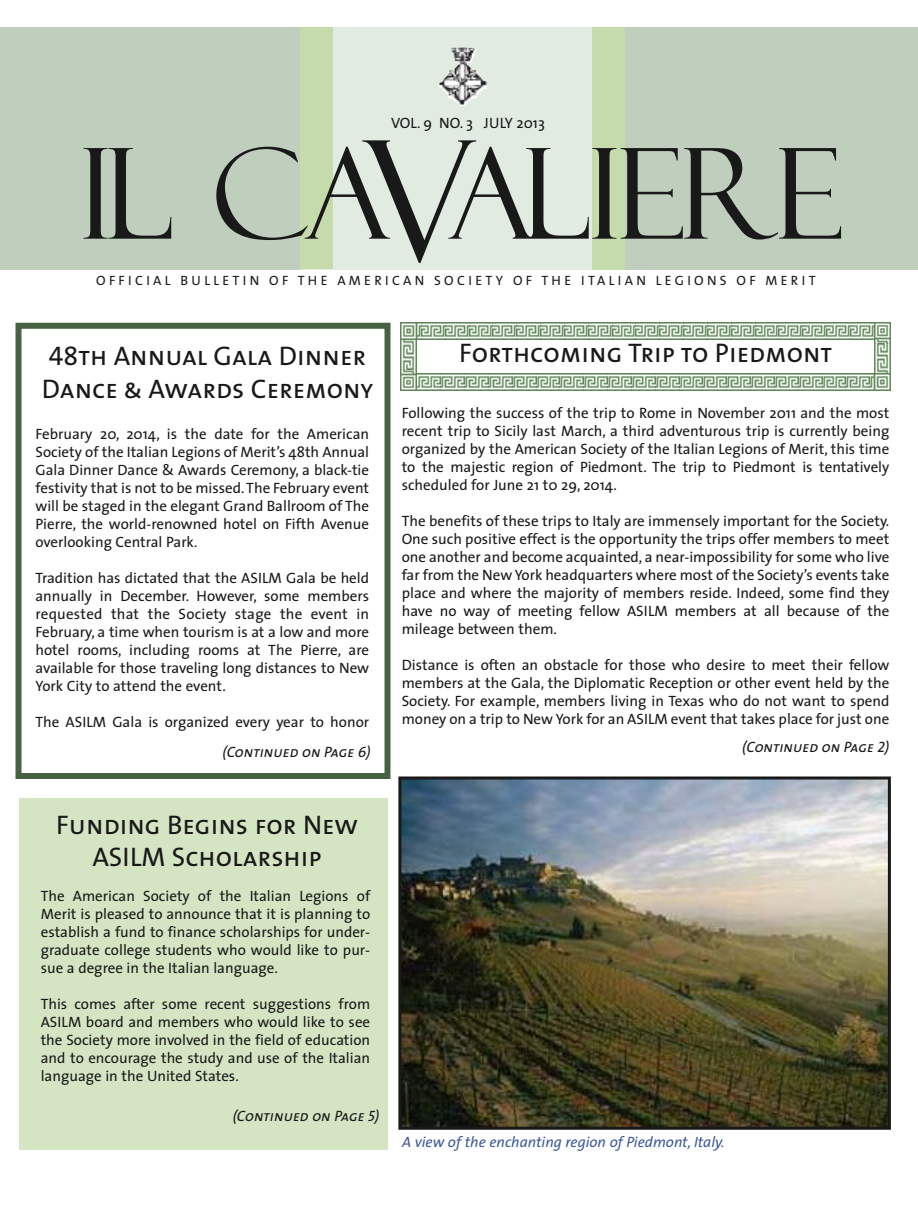
<style>
.page{position:relative;width:918px;height:1215px;background:#fff}
.page>*{position:absolute;margin:0;border:0;box-sizing:border-box;transform-origin:0 0}
.t1{font:27px/32.4px "The Sans Caps";color:#191919;text-align:center}
.t2{font:15px/18px "The Sans";color:#191919;text-align:justify}
.t3{font:italic 15px "The Sans Caps";color:#191919}
.t4{font:italic 15px "The Sans";color:#3d5996}
.t5{font:13.5px "The Sans";letter-spacing:.245em;color:#191919}
</style>
<div class="page">
<div style="left:0;top:27px;width:918px;height:243px;background:#c0cfbd"></div>
<div style="left:300px;top:27px;width:324px;height:243px;background:#e2ebe1"></div>
<div style="left:300px;top:27px;width:32px;height:242px;background:#c5dbab"></div>
<div style="left:593px;top:27px;width:32px;height:243px;background:#c5dbab"></div>
<svg style="left:84px;top:140px;width:757px;height:123px"></svg>
<img style="left:438px;top:47px;width:49px;height:58px">
<img style="left:402px;top:781px;width:485px;height:345px">
<div style="left:398px;top:777px;width:493px;height:353px;border:3px solid #191919"></div>
<div style="left:19px;top:799px;width:369px;height:351px;background:#d5e5c3"></div>
<img style="left:400px;top:323px;width:474px;height:16px">
<img style="left:874px;top:323px;width:17px;height:51px">
<img style="left:417px;top:374px;width:474px;height:16px">
<img style="left:400px;top:339px;width:17px;height:51px">
<div style="left:16px;top:323px;width:375px;height:456px;border:6px solid #476242"></div>
<p class="t2" style="left:391px;top:115px;width:155px">VOL. 9 NO. 3 JULY 2013</p>
<p class="t5" style="left:96px;top:275px;width:721px">OFFICIAL BULLETIN OF THE AMERICAN SOCIETY OF THE ITALIAN LEGIONS OF MERIT</p>
<h1 class="t1" style="left:42px;top:343px;width:333px;text-align:left">48th Annual Gala Dinner<br>Dance &amp; Awards Ceremony</h1>
<p class="t2" style="left:35px;top:426px;width:335px">February 20, 2014, is the date for the American Society of the Italian Legions of Merit’s 48th Annual Gala Dinner Dance &amp; Awards Ceremony, a black-tie festivity that is not to be missed.The February event will be staged in the elegant Grand Ballroom of The Pierre, the world-renowned hotel on Fifth Avenue overlooking Central Park.</p>
<p class="t2" style="left:35px;top:570px;width:335px">Tradition has dictated that the ASILM Gala be held annually in December. However, some members requested that the Society stage the event in February, a time when tourism is at a low and more hotel rooms, including rooms at The Pierre, are available for those traveling long distances to New York City to attend the event.</p>
<p class="t2" style="left:35px;top:714px;width:335px">The ASILM Gala is organized every year to honor</p>
<p class="t3" style="left:222px;top:747px;width:150px">(Continued on Page 6)</p>
<h1 class="t1" style="left:56px;top:811px;width:303px">Funding Begins for New<br>ASILM Scholarship</h1>
<p class="t2" style="left:41px;top:888px;width:331px">The American Society of the Italian Legions of Merit is pleased to announce that it is planning to establish a fund to finance scholarships for under&shy;graduate college students who would like to pur&shy;sue a degree in the Italian language.</p>
<p class="t2" style="left:41px;top:996px;width:331px">This comes after some recent suggestions from ASILM board and members who would like to see the Society more involved in the field of education and to encourage the study and use of the Italian language in the United States.</p>
<p class="t3" style="left:233px;top:1111px;width:148px">(Continued on Page 5)</p>
<h1 class="t1" style="left:459px;top:339px;width:375px">Forthcoming Trip to Piedmont</h1>
<p class="t2" style="left:402px;top:405px;width:489px">Following the success of the trip to Rome in November 2011 and the most recent trip to Sicily last March, a third adventurous trip is currently being organized by the American Society of the Italian Legions of Merit, this time to the majestic region of Piedmont. The trip to Piedmont is tentatively scheduled for June 21 t0 29, 2014.</p>
<p class="t2" style="left:402px;top:513px;width:489px">The benefits of these trips to Italy are immensely important for the Society.<br>One such positive effect is the opportunity the trips offer members to meet one another and become acquainted, a near-impossibility for some who live far from the New York headquarters where most of the Society’s events take place and where the majority of members reside. Indeed, some find they have no way of meeting fellow ASILM members at all because of the mileage between them.</p>
<p class="t2" style="left:402px;top:657px;width:489px">Distance is often an obstacle for those who desire to meet their fellow members at the Gala, the Diplomatic Reception or other event held by the Society. For example, members living in Texas who do not want to spend money on a trip to New York for an ASILM event that takes place for just one</p>
<p class="t3" style="left:742px;top:742px;width:149px">(Continued on Page 2)</p>
<p class="t4" style="left:402px;top:1136px;width:324px">A view of the enchanting region of Piedmont, Italy.</p>
</div>
